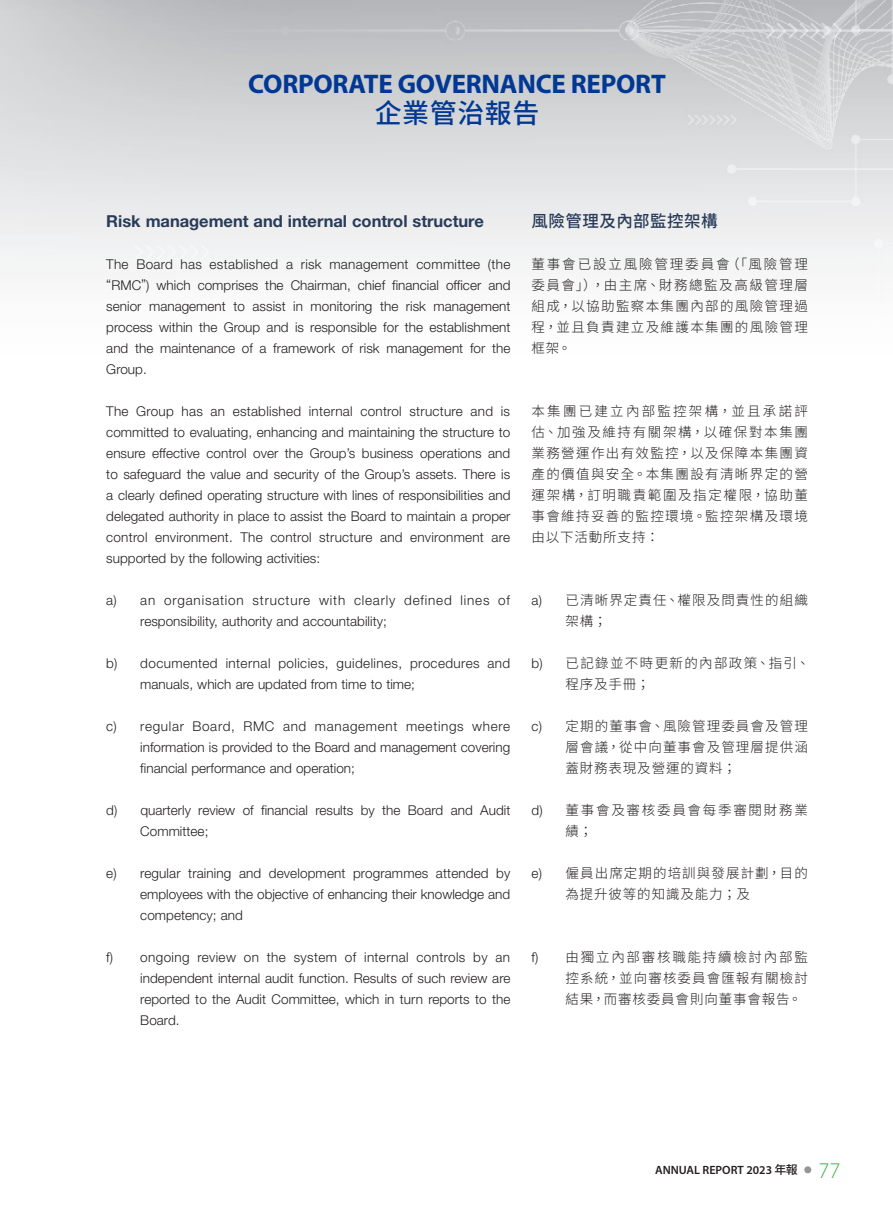
<style>
.page{position:relative;width:893px;height:1212px;background:#fff}
.page>*{position:absolute;margin:0;border:0;box-sizing:border-box;transform-origin:0 0}
.t1{font:700 27px "Myriad Pro";letter-spacing:-.01em;color:#003894}
.t2{font:500 27px "Source Han Sans TC";letter-spacing:.02em;color:#003894}
.Heading_2{font:700 16.5px "Helvetica Neue LT Std";color:#283b58}
.C_Heading_2{font:500 16.5px "Source Han Sans TC";letter-spacing:.03em;color:#283b58}
.Body_Text{font:300 13.5px/21px "Helvetica Neue LT Std";letter-spacing:.005em;color:#231f20;text-align:justify}
.C_Body_Text{font:300 13.5px/21px "Source Han Sans TC";letter-spacing:.08em;color:#231f20;text-align:justify}
.Body_Text-2{font:300 13.5px/21px "Helvetica Neue LT Std";letter-spacing:.06em;color:#231f20}
.Body_Text-3{font:300 13.5px/21px "Helvetica Neue LT Std";letter-spacing:.03em;color:#231f20}
.C_Body_Text-2{font:300 13.5px/21px "Source Han Sans TC";letter-spacing:.1em;color:#231f20}
.C_Body_Text-3{font:300 13.5px/21px "Source Han Sans TC";letter-spacing:.13em;color:#231f20}
.t3{font:600 12px "Myriad Pro";color:#231f20}
.s1{font-family:"Helvetica Neue LT Std"}
.s2{font-family:"Source Han Sans TC";font-weight:500}
.s3{font-weight:300;font-size:22.5px;color:#40ae49}
</style>
<div class="page">
<img style="left:0;top:0;width:893px;height:1174px">
<div style="left:804px;top:1166px;width:7px;height:7px;background:#939598;border-radius:50%"></div>
<h1 class="t1" style="left:248px;top:67px;width:419px">CORPORATE GOVERNANCE REPORT</h1>
<h1 class="t2" style="left:375px;top:98px;width:166px">企業管治報告</h1>
<p class="Heading_2" style="left:106px;top:211px;width:379px">Risk management and internal control structure</p>
<p class="Body_Text" style="left:106px;top:254px;width:406px">The Board has established a risk management committee (the “RMC”) which comprises the Chairman, chief financial officer and senior management to assist in monitoring the risk management process within the Group and is responsible for the establishment and the maintenance of a framework of risk management for the Group.</p>
<p class="Body_Text" style="left:106px;top:401px;width:406px">The Group has an established internal control structure and is committed to evaluating, enhancing and maintaining the structure to ensure effective control over the Group’s business operations and to safeguard the value and security of the Group’s assets. There is a clearly defined operating structure with lines of responsibilities and delegated authority in place to assist the Board to maintain a proper control environment. The control structure and environment are supported by the following activities:</p>
<p class="Body_Text-2" style="left:140px;top:590px;width:371px;text-indent:-34px">a) an organisation structure with clearly defined lines of responsibility, authority and accountability;</p>
<p class="Body_Text-3" style="left:140px;top:653px;width:371px;text-indent:-34px">b) documented internal policies, guidelines, procedures and manuals, which are updated from time to time;</p>
<p class="Body_Text" style="left:140px;top:716px;width:371px;text-indent:-34px">c) regular Board, RMC and management meetings where information is provided to the Board and management covering financial performance and operation;</p>
<p class="Body_Text" style="left:140px;top:800px;width:372px;text-indent:-34px">d) quarterly review of financial results by the Board and Audit<br>Committee;</p>
<p class="Body_Text" style="left:140px;top:863px;width:372px;text-indent:-34px">e) regular training and development programmes attended by employees with the objective of enhancing their knowledge and competency; and</p>
<p class="Body_Text" style="left:140px;top:947px;width:372px;text-indent:-34px">f) ongoing review on the system of internal controls by an independent internal audit function. Results of such review are reported to the Audit Committee, which in turn reports to the Board.</p>
<p class="C_Heading_2" style="left:531px;top:212px;width:188px">風險管理及內部監控架構</p>
<p class="C_Body_Text" style="left:531px;top:254px;width:278px">董事會已設立風險管理委員會（「風險管理委員會」），由主席、財務總監及高級管理層組成，以協助監察本集團內部的風險管理過程，並且負責建立及維護本集團的風險管理框架。</p>
<p class="C_Body_Text" style="left:531px;top:401px;width:278px">本集團已建立內部監控架構，並且承諾評估、加強及維持有關架構，以確保對本集團業務營運作出有效監控，以及保障本集團資產的價值與安全。本集團設有清晰界定的營運架構，訂明職責範圍及指定權限，協助董事會維持妥善的監控環境。監控架構及環境由以下活動所支持：</p>
<p class="C_Body_Text" style="left:566px;top:590px;width:244px;text-indent:-34px"><span class="s1">a)</span> 已清晰界定責任、權限及問責性的組織架構；</p>
<p class="C_Body_Text-2" style="left:566px;top:653px;width:246px;text-indent:-34px"><span class="s1">b)</span> 已記錄並不時更新的內部政策、指引、程序及手冊；</p>
<p class="C_Body_Text" style="left:566px;top:716px;width:244px;text-indent:-34px"><span class="s1">c)</span> 定期的董事會、風險管理委員會及管理層會議，從中向董事會及管理層提供涵蓋財務表現及營運的資料；</p>
<p class="C_Body_Text-3" style="left:566px;top:800px;width:244px;text-indent:-34px"><span class="s1">d)</span> 董事會及審核委員會每季審閱財務業績；</p>
<p class="C_Body_Text" style="left:566px;top:863px;width:244px;text-indent:-34px"><span class="s1">e)</span> 僱員出席定期的培訓與發展計劃，目的為提升彼等的知識及能力；及</p>
<p class="C_Body_Text" style="left:566px;top:947px;width:244px;text-indent:-34px"><span class="s1">f)</span> 由獨立內部審核職能持續檢討內部監控系統，並向審核委員會匯報有關檢討結果，而審核委員會則向董事會報告。</p>
<p class="t3" style="left:655px;top:1163px;width:187px">ANNUAL REPORT 2023 <span class="s2">年報</span> <span class="s3">77</span></p>
</div>
